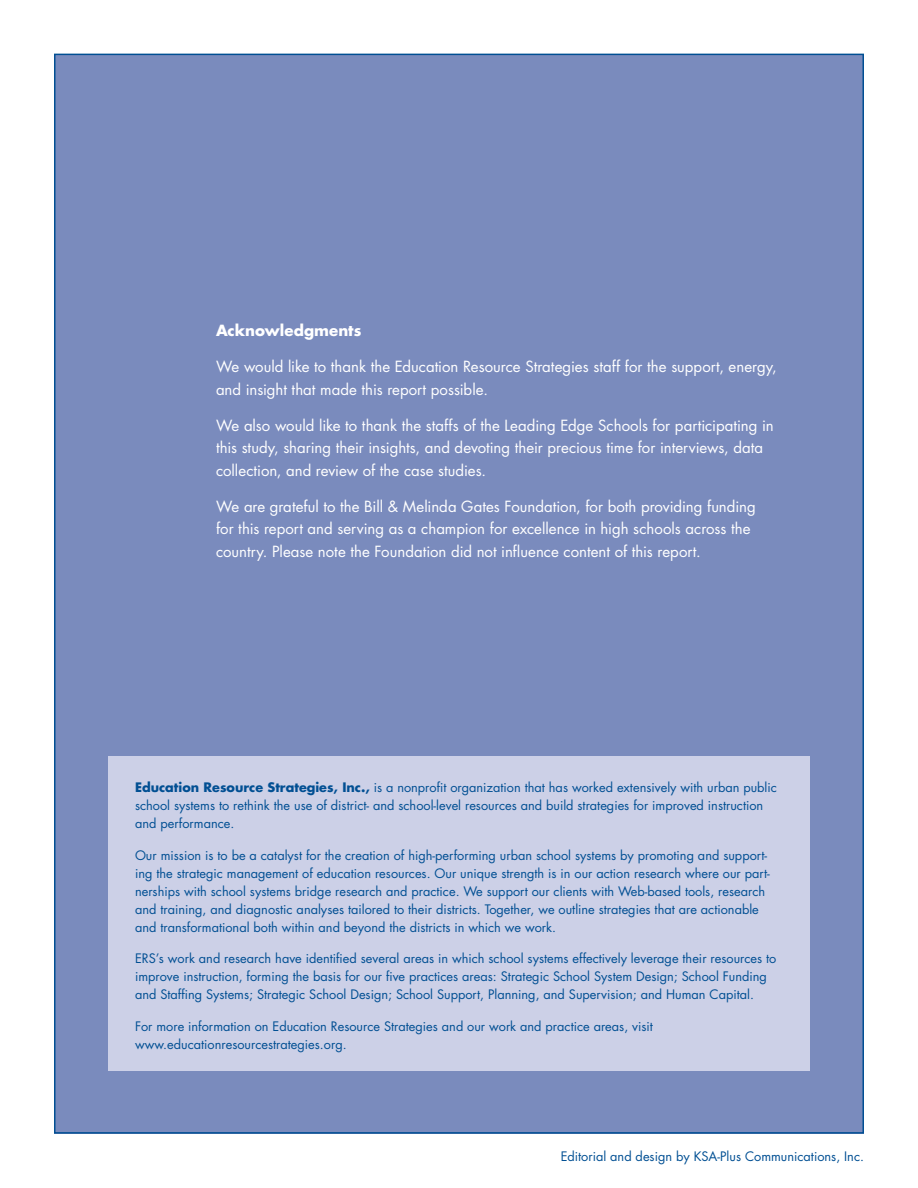
<style>
.page{position:relative;width:918px;height:1188px;background:#fff}
.page>*{position:absolute;margin:0;border:0;box-sizing:border-box;transform-origin:0 0}
.t1{font:15px/22.5px "Futura Std";color:#fff}
.t2{font:700 15px "Futura Std";letter-spacing:.005em;color:#fff}
.t3{font:12.75px/18px "Futura Std";color:#014f93}
.s1{font-weight:700}
</style>
<div class="page">
<div style="left:54px;top:54px;width:810px;height:1080px;background:#7a8bbd"></div>
<div style="left:108px;top:756px;width:702px;height:315px;background:#ccd0e7"></div>
<p class="t2" style="left:216px;top:321px;width:147px">Acknowledgments</p>
<p class="t1" style="left:216px;top:356px;width:562px">We would like to thank the Education Resource Strategies staff for the support, energy, and insight that made this report possible.</p>
<p class="t1" style="left:216px;top:414px;width:559px">We also would like to thank the staffs of the Leading Edge Schools for participating in this study, sharing their insights, and devoting their precious time for interviews, data collection, and review of the case studies.</p>
<p class="t1" style="left:216px;top:495px;width:541px">We are grateful to the Bill &amp; Melinda Gates Foundation, for both providing funding for this report and serving as a champion for excellence in high schools across the country. Please note the Foundation did not influence content of this report.</p>
<p class="t3" style="left:135px;top:778px;width:643px"><span class="s1">Education Resource Strategies, Inc.,</span> is a nonprofit organization that has worked extensively with urban public school systems to rethink the use of district- and school-level resources and build strategies for improved instruction and performance.</p>
<p class="t3" style="left:135px;top:846px;width:636px">Our mission is to be a catalyst for the creation of high-performing urban school systems by promoting and support&shy;ing the strategic management of education resources. Our unique strength is in our action research where our part&shy;nerships with school systems bridge research and practice. We support our clients with Web-based tools, research and training, and diagnostic analyses tailored to their districts. Together, we outline strategies that are actionable and transformational both within and beyond the districts in which we work.</p>
<p class="t3" style="left:135px;top:950px;width:643px">ERS’s work and research have identified several areas in which school systems effectively leverage their resources to improve instruction, forming the basis for our five practices areas: Strategic School System Design; School Funding and Staffing Systems; Strategic School Design; School Support, Planning, and Supervision; and Human Capital.</p>
<p class="t3" style="left:135px;top:1017px;width:519px">For more information on Education Resource Strategies and our work and practice areas, visit www.educationresourcestrategies.org.</p>
<p class="t3" style="left:561px;top:1147px;width:305px">Editorial and design by KSA-Plus Communications, Inc.</p>
</div>
